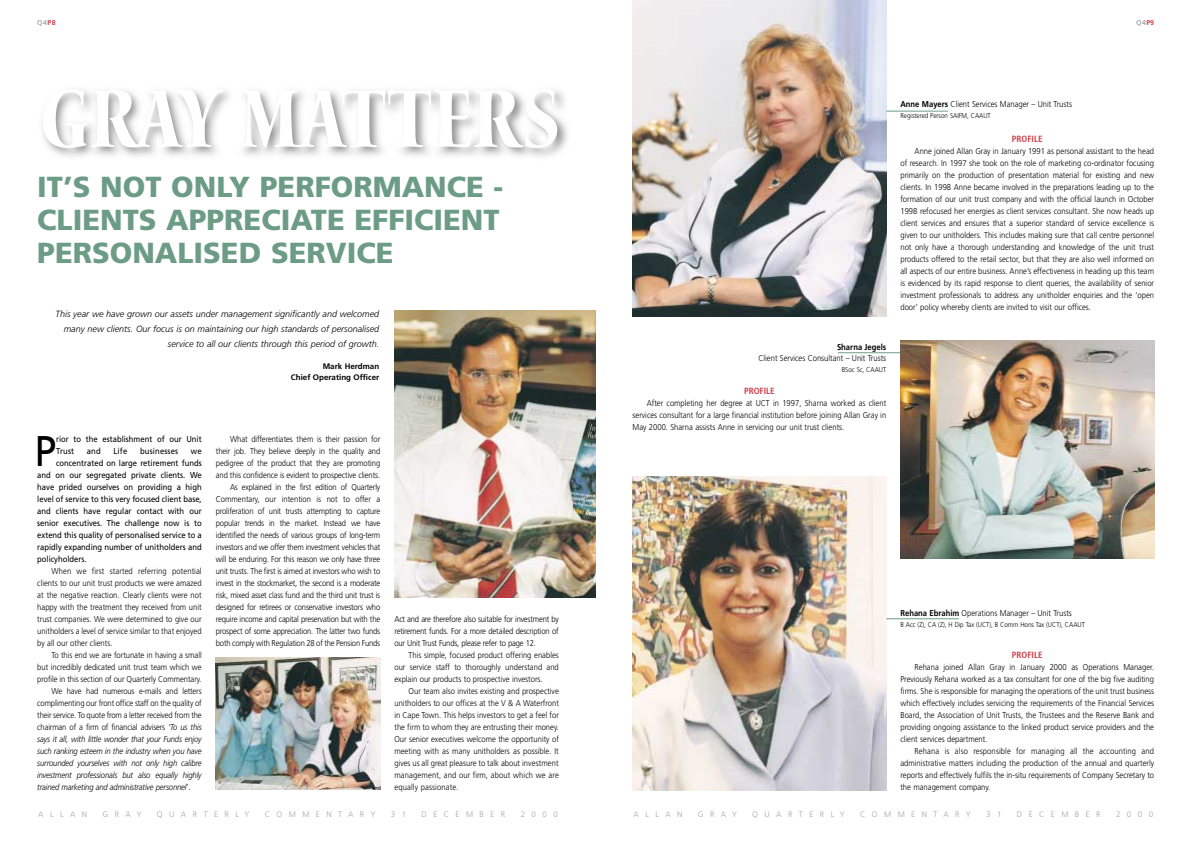
<style>
.page{position:relative;width:1190px;height:841px;background:#fff}
.page>*{position:absolute;margin:0;border:0;box-sizing:border-box;transform-origin:0 0}
.t1{font:93px "Waters Titling MM 650 350";letter-spacing:-.005em;color:#fff}
.t2{font:42.9px "Frutiger";color:#000;scale:.9 1}
.t3{font:900 29px/33px "Frutiger";color:#6d9c86}
.t4{font:italic 300 9px/15px "Frutiger";color:#000;text-align:right}
.t5{font:700 condensed 9px "Frutiger";color:#d03d46}
.t6{font:300 8.5px/12px "Frutiger";letter-spacing:-.015em;color:#000;text-align:justify;scale:.9 1}
.t7{font:8.5px/12px "Frutiger";color:#000;scale:.9 1}
.t8{font:italic 300 8.5px "Frutiger";letter-spacing:-.015em;color:#000;scale:.9 1}
.t9{font:700 8.5px "Frutiger";color:#000;scale:.9 1}
.t10{font:8.5px "Frutiger";letter-spacing:.02em;color:#000;scale:.9 1}
.t11{font:300 8px "Frutiger";letter-spacing:.805em;color:#a6a6a6}
.t12{font:700 8px/11px "Frutiger";color:#000;text-align:right}
.t13{font:300 7px "Frutiger";color:#000;scale:.9 1}
.t14{font:700 7px "Frutiger";letter-spacing:.055em;color:#a6a9aa}
.s1{color:#d03d46}
.s2{font-style:italic}
.s3{font-style:normal}
.s4{font-weight:700}
</style>
<div class="page">
<img style="left:42px;top:89px;width:526px;height:68px">
<img style="left:900px;top:340px;width:254px;height:219px">
<img style="left:394px;top:311px;width:202px;height:286px">
<img style="left:633px;top:0;width:253px;height:316px">
<img style="left:633px;top:476px;width:253px;height:314px">
<img style="left:216px;top:658px;width:164px;height:132px">
<hr style="left:886px;top:111px;width:62px;height:1px;background:#6d9c86">
<hr style="left:838px;top:352px;width:62px;height:1px;background:#6d9c86">
<hr style="left:886px;top:618px;width:73px;height:1px;background:#6d9c86">
<p class="t14" style="left:37px;top:20px;width:20px">Q4<span class="s1">P8</span></p>
<p class="t14" style="left:1136px;top:20px;width:19px">Q4<span class="s1">P9</span></p>
<h1 class="t1" style="left:40px;top:60px;width:520px">gray matters</h1>
<h3 class="t3" style="left:37px;top:173px;width:468px">IT’S NOT ONLY PERFORMANCE -<br>CLIENTS APPRECIATE EFFICIENT<br>PERSONALISED SERVICE</h3>
<p class="t4" style="left:56px;top:307px;width:325px">This year we have grown our assets under management significantly and welcomed many new clients. Our focus is on maintaining our high standards of personalised service to all our clients through this period of growth.</p>
<p class="t12" style="left:291px;top:361px;width:90px">Mark Herdman<br>Chief Operating Officer</p>
<h2 class="t2" style="left:35px;top:434px;width:25px">P</h2>
<p class="t7" style="left:56px;top:433px;width:163px">rior to the establishment of our Unit<br>Trust</p>
<p class="t7" style="left:87px;top:445px;width:17px">and</p>
<p class="t7" style="left:114px;top:445px;width:17px">Life</p>
<p class="t10" style="left:140px;top:447px;width:44px">businesses</p>
<p class="t7" style="left:191px;top:445px;width:13px">we</p>
<p class="t7" style="left:56px;top:457px;width:163px">concentrated on large retirement funds</p>
<p class="t7" style="left:37px;top:469px;width:184px">and on our segregated private clients. We</p>
<p class="t7" style="left:37px;top:481px;width:184px">have prided ourselves on providing a high</p>
<p class="t7" style="left:37px;top:493px;width:184px">level of service to this very focused client base,</p>
<p class="t7" style="left:37px;top:505px;width:184px">and clients have regular contact with our</p>
<p class="t7" style="left:37px;top:517px;width:184px">senior executives. The challenge now is to</p>
<p class="t7" style="left:37px;top:529px;width:184px">extend this quality of personalised service to a</p>
<p class="t7" style="left:37px;top:541px;width:184px">rapidly expanding number of unitholders and</p>
<p class="t7" style="left:37px;top:553px;width:56px">policyholders.</p>
<p class="t6" style="left:37px;top:565px;width:184px;text-indent:14px">When we first started referring potential clients to our unit trust products we were amazed at the negative reaction. Clearly clients were not happy with the treatment they received from unit trust companies. We were determined to give our unitholders a level of service similar to that enjoyed by all our other clients.</p>
<p class="t6" style="left:51px;top:649px;width:168px">To this end we are fortunate in having a small</p>
<p class="t6" style="left:37px;top:661px;width:184px">but incredibly dedicated unit trust team which we</p>
<p class="t6" style="left:37px;top:673px;width:184px">profile in this section of our Quarterly Commentary.</p>
<p class="t6" style="left:51px;top:685px;width:168px">We have had numerous e-mails and letters</p>
<p class="t6" style="left:37px;top:697px;width:184px">complimenting our front office staff on the quality of</p>
<p class="t6" style="left:37px;top:709px;width:184px">their service. To quote from a letter received from the</p>
<p class="t6" style="left:37px;top:721px;width:184px">chairman of a firm of financial advisers <span class="s2">‘To us this</span></p>
<p class="t8" style="left:37px;top:735px;width:184px">says it all, with little wonder that your Funds enjoy</p>
<p class="t8" style="left:37px;top:747px;width:184px">such ranking esteem in the industry when you have</p>
<p class="t8" style="left:37px;top:759px;width:184px">surrounded yourselves with not only high calibre</p>
<p class="t8" style="left:37px;top:771px;width:184px">investment professionals but also equally highly</p>
<p class="t8" style="left:37px;top:783px;width:172px">trained marketing and administrative personnel<span class="s3">’.</span></p>
<p class="t6" style="left:216px;top:433px;width:184px;text-align:right">What differentiates them is their passion for their job. They believe deeply in the quality and pedigree of the product that they are promoting and this confidence is evident to prospective clients.<br>As explained in the first edition of Quarterly Commentary, our intention is not to offer a proliferation of unit trusts attempting to capture popular trends in the market. Instead we have identified the needs of various groups of long-term investors and we offer them investment vehicles that will be enduring. For this reason we only have three unit trusts. The first is aimed at investors who wish to invest in the stockmarket, the second is a moderate risk, mixed asset class fund and the third unit trust is designed for retirees or conservative investors who require income and capital preservation but with the prospect of some appreciation. The latter two funds both comply with Regulation 28 of the Pension Funds</p>
<p class="t6" style="left:394px;top:613px;width:184px">Act and are therefore also suitable for investment by retirement funds. For a more detailed description of our Unit Trust Funds, please refer to page 12.</p>
<p class="t6" style="left:394px;top:649px;width:184px;text-indent:14px">This simple, focused product offering enables our service staff to thoroughly understand and explain our products to prospective investors.</p>
<p class="t6" style="left:394px;top:685px;width:184px;text-indent:14px">Our team also invites existing and prospective unitholders to our offices at the V &amp; A Waterfront in Cape Town. This helps investors to get a feel for the firm to whom they are entrusting their money.<br>Our senior executives welcome the opportunity of meeting with as many unitholders as possible. It gives us all great pleasure to talk about investment management, and our firm, about which we are equally passionate.</p>
<p class="t9" style="left:837px;top:343px;width:56px">Sharna Jegels</p>
<p class="t6" style="left:758px;top:352px;width:144px">Client Services Consultant – Unit Trusts</p>
<p class="t13" style="left:842px;top:366px;width:51px">BSoc Sc, CAAUT</p>
<p class="t5" style="left:744px;top:387px;width:32px">PROFILE</p>
<p class="t6" style="left:633px;top:397px;width:283px;text-indent:14px">After completing her degree at UCT in 1997, Sharna worked as client services consultant for a large financial institution before joining Allan Gray in May 2000. Sharna assists Anne in servicing our unit trust clients.</p>
<p class="t6" style="left:900px;top:99px;width:192px"><span class="s4">Anne Mayers</span> Client Services Manager – Unit Trusts</p>
<p class="t13" style="left:900px;top:113px;width:102px">Registered Person SAIFM, CAAUT</p>
<p class="t5" style="left:1012px;top:135px;width:32px">PROFILE</p>
<p class="t6" style="left:900px;top:145px;width:283px;text-indent:14px">Anne joined Allan Gray in January 1991 as personal assistant to the head of research. In 1997 she took on the role of marketing co-ordinator focusing primarily on the production of presentation material for existing and new clients. In 1998 Anne became involved in the preparations leading up to the formation of our unit trust company and with the official launch in October 1998 refocused her energies as client services consultant. She now heads up client services and ensures that a superior standard of service excellence is given to our unitholders. This includes making sure that call centre personnel not only have a thorough understanding and knowledge of the unit trust products offered to the retail sector, but that they are also well informed on all aspects of our entire business. Anne’s effectiveness in heading up this team is evidenced by its rapid response to client queries, the availability of senior investment professionals to address any unitholder enquiries and the ‘open door’ policy whereby clients are invited to visit our offices.</p>
<p class="t6" style="left:900px;top:608px;width:192px"><span class="s4">Rehana Ebrahim</span> Operations Manager – Unit Trusts</p>
<p class="t13" style="left:900px;top:622px;width:206px">B Acc (Z), CA (Z), H Dip Tax (UCT), B Comm Hons Tax (UCT), CAAUT</p>
<p class="t5" style="left:1012px;top:651px;width:32px">PROFILE</p>
<p class="t6" style="left:900px;top:661px;width:283px;text-indent:14px">Rehana joined Allan Gray in January 2000 as Operations Manager.<br>Previously Rehana worked as a tax consultant for one of the big five auditing firms. She is responsible for managing the operations of the unit trust business which effectively includes servicing the requirements of the Financial Services Board, the Association of Unit Trusts, the Trustees and the Reserve Bank and providing ongoing assistance to the linked product service providers and the client services department.</p>
<p class="t6" style="left:900px;top:745px;width:283px;text-indent:14px">Rehana is also responsible for managing all the accounting and administrative matters including the production of the annual and quarterly reports and effectively fulfils the in-situ requirements of Company Secretary to the management company.</p>
<p class="t11" style="left:38px;top:811px;width:50px">ALLAN</p>
<p class="t11" style="left:103px;top:811px;width:41px">GRAY</p>
<p class="t11" style="left:157px;top:811px;width:94px">QUARTERLY</p>
<p class="t11" style="left:265px;top:811px;width:112px">COMMENTARY</p>
<p class="t11" style="left:391px;top:811px;width:17px">3 1</p>
<p class="t11" style="left:422px;top:811px;width:85px">DECEMBER</p>
<p class="t11" style="left:521px;top:811px;width:39px">2000</p>
<p class="t11" style="left:634px;top:811px;width:50px">ALLAN</p>
<p class="t11" style="left:698px;top:811px;width:41px">GRAY</p>
<p class="t11" style="left:752px;top:811px;width:94px">QUARTERLY</p>
<p class="t11" style="left:860px;top:811px;width:112px">COMMENTARY</p>
<p class="t11" style="left:986px;top:811px;width:17px">3 1</p>
<p class="t11" style="left:1017px;top:811px;width:85px">DECEMBER</p>
<p class="t11" style="left:1116px;top:811px;width:39px">2000</p>
</div>
